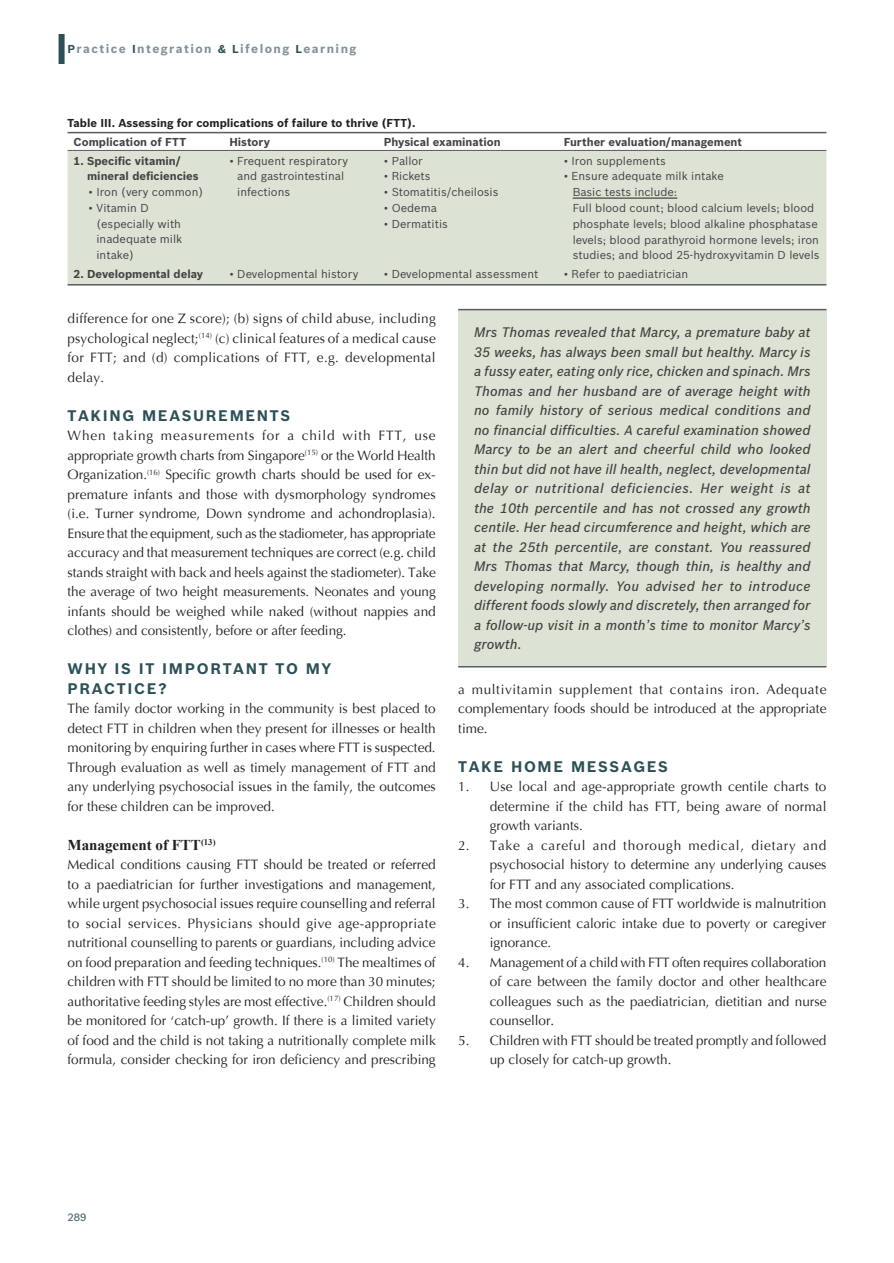
<style>
.page{position:relative;width:894px;height:1263px;background:#fff}
.page>*{position:absolute;margin:0;border:0;box-sizing:border-box;transform-origin:0 0}
.t1{font:700 15px/19.5px "Bosch Sans";letter-spacing:.11em;color:#2b5057}
.t2{font:700 15px "Times New Roman";color:#231f20}
.t3{font:13.5px/19.5px "Optima";color:#231f20;text-align:justify}
.t4{font:italic 500 13.5px/19.5px "Bosch Sans";color:#434244;text-align:justify}
.t5{font:700 12px "Bosch Sans";letter-spacing:.12em;color:#849096}
.t6{font:11.25px/15.8px "Bosch Sans";color:#434244}
.t7{font:700 11.25px/15.8px "Bosch Sans";color:#434244}
.t8{font:700 11.25px "Bosch Sans";color:#231f20}
.t9{font:500 10.5px "Bosch Sans";color:#51676e}
.s1{font-size:11.25px;color:#2b5057}
</style>
<div class="page">
<div style="left:58px;top:34px;width:7px;height:30px;background:#2b5057"></div>
<div style="left:68px;top:151px;width:758px;height:133px;background:#dde3d4"></div>
<hr style="left:68px;top:284px;width:489px;height:1px;background:#5a5b5e">
<hr style="left:557px;top:284px;width:269px;height:1px;background:#5a5b5e">
<hr style="left:68px;top:150px;width:489px;height:1px;background:#5a5b5e">
<hr style="left:557px;top:150px;width:269px;height:1px;background:#5a5b5e">
<hr style="left:68px;top:132px;width:489px;height:1px;background:#5a5b5e">
<hr style="left:557px;top:132px;width:269px;height:1px;background:#5a5b5e">
<hr style="left:572px;top:198px;width:105px;height:1px;background:#231f20">
<div style="left:458px;top:309px;width:368px;height:358px;background:#dde3d4"></div>
<hr style="left:458px;top:309px;width:368px;height:1px;background:#5a5b5e">
<hr style="left:458px;top:666px;width:368px;height:1px;background:#5a5b5e">
<p class="t5" style="left:68px;top:44px;width:290px"><span class="s1">P</span>ractice <span class="s1">I</span>ntegration <span class="s1">&amp; L</span>ifelong <span class="s1">L</span>earning</p>
<p class="t8" style="left:68px;top:117px;width:349px">Table III. Assessing for complications of failure to thrive (FTT).</p>
<p class="t7" style="left:74px;top:135px;width:114px">Complication of FTT</p>
<p class="t7" style="left:229px;top:135px;width:42px">History</p>
<p class="t7" style="left:383px;top:135px;width:118px">Physical examination</p>
<p class="t7" style="left:563px;top:135px;width:180px">Further evaluation/management</p>
<p class="t7" style="left:87px;top:153px;width:113px;text-indent:-14px">1. Specific vitamin/ mineral deficiencies</p>
<p class="t6" style="left:88px;top:185px;width:116px">• Iron (very common)</p>
<p class="t6" style="left:96px;top:200px;width:87px;text-indent:-8px">• Vitamin D (especially with inadequate milk intake)</p>
<p class="t6" style="left:563px;top:153px;width:104px">• Iron supplements</p>
<p class="t6" style="left:572px;top:169px;width:248px;text-indent:-9px">• Ensure adequate milk intake<br>Basic tests include:<br>Full blood count; blood calcium levels; blood phosphate levels; blood alkaline phosphatase levels; blood parathyroid hormone levels; iron studies; and blood 25-hydroxyvitamin D levels</p>
<p class="t6" style="left:237px;top:153px;width:112px;text-indent:-8px">• Frequent respiratory and gastrointestinal infections</p>
<p class="t6" style="left:383px;top:153px;width:41px">• Pallor</p>
<p class="t6" style="left:383px;top:169px;width:48px">• Rickets</p>
<p class="t6" style="left:383px;top:185px;width:116px">• Stomatitis/cheilosis</p>
<p class="t6" style="left:383px;top:201px;width:55px">• Oedema</p>
<p class="t6" style="left:383px;top:216px;width:66px">• Dermatitis</p>
<p class="t7" style="left:74px;top:267px;width:131px">2. Developmental delay</p>
<p class="t6" style="left:229px;top:267px;width:130px">• Developmental history</p>
<p class="t6" style="left:383px;top:267px;width:156px">• Developmental assessment</p>
<p class="t6" style="left:563px;top:267px;width:126px">• Refer to paediatrician</p>
<p class="t3" style="left:68px;top:309px;width:369px">difference for one Z score); (b) signs of child abuse, including psychological neglect;<sup>(14)</sup> (c) clinical features of a medical cause for FTT; and (d) complications of FTT, e.g. developmental delay.</p>
<p class="t1" style="left:68px;top:406px;width:224px">TAKING MEASUREMENTS</p>
<p class="t3" style="left:68px;top:426px;width:369px">When taking measurements for a child with FTT, use appropriate growth charts from Singapore<sup>(15)</sup> or the World Health Organization.<sup>(16)</sup> Specific growth charts should be used for ex&shy;premature infants and those with dysmorphology syndromes (i.e. Turner syndrome, Down syndrome and achondroplasia).<br>Ensure that the equipment, such as the stadiometer, has appropriate accuracy and that measurement techniques are correct (e.g. child stands straight with back and heels against the stadiometer). Take the average of two height measurements. Neonates and young infants should be weighed while naked (without nappies and clothes) and consistently, before or after feeding.</p>
<p class="t1" style="left:68px;top:660px;width:265px">WHY IS IT IMPORTANT TO MY<br>PRACTICE?</p>
<p class="t3" style="left:68px;top:699px;width:369px">The family doctor working in the community is best placed to detect FTT in children when they present for illnesses or health monitoring by enquiring further in cases where FTT is suspected.<br>Through evaluation as well as timely management of FTT and any underlying psychosocial issues in the family, the outcomes for these children can be improved.</p>
<p class="t2" style="left:68px;top:836px;width:149px">Management of FTT<sup>(13)</sup></p>
<p class="t3" style="left:68px;top:855px;width:369px">Medical conditions causing FTT should be treated or referred to a paediatrician for further investigations and management, while urgent psychosocial issues require counselling and referral to social services. Physicians should give age-appropriate nutritional counselling to parents or guardians, including advice on food preparation and feeding techniques.<sup>(10)</sup> The mealtimes of children with FTT should be limited to no more than 30 minutes; authoritative feeding styles are most effective.<sup>(17)</sup> Children should be monitored for ‘catch-up’ growth. If there is a limited variety of food and the child is not taking a nutritionally complete milk formula, consider checking for iron deficiency and prescribing</p>
<p class="t4" style="left:474px;top:323px;width:338px">Mrs Thomas revealed that Marcy, a premature baby at 35 weeks, has always been small but healthy. Marcy is a fussy eater, eating only rice, chicken and spinach. Mrs Thomas and her husband are of average height with no family history of serious medical conditions and no financial difficulties. A careful examination showed Marcy to be an alert and cheerful child who looked thin but did not have ill health, neglect, developmental delay or nutritional deficiencies. Her weight is at the 10th percentile and has not crossed any growth centile. Her head circumference and height, which are at the 25th percentile, are constant. You reassured Mrs Thomas that Marcy, though thin, is healthy and developing normally. You advised her to introduce different foods slowly and discretely, then arranged for a follow-up visit in a month’s time to monitor Marcy’s growth.</p>
<p class="t3" style="left:458px;top:679px;width:369px">a multivitamin supplement that contains iron. Adequate complementary foods should be introduced at the appropriate time.</p>
<p class="t1" style="left:458px;top:757px;width:211px">TAKE HOME MESSAGES</p>
<p class="t3" style="left:489px;top:777px;width:338px;text-indent:-31px">1. Use local and age-appropriate growth centile charts to determine if the child has FTT, being aware of normal growth variants.</p>
<p class="t3" style="left:489px;top:835px;width:338px;text-indent:-31px">2. Take a careful and thorough medical, dietary and psychosocial history to determine any underlying causes for FTT and any associated complications.</p>
<p class="t3" style="left:489px;top:894px;width:338px;text-indent:-31px">3. The most common cause of FTT worldwide is malnutrition or insufficient caloric intake due to poverty or caregiver ignorance.</p>
<p class="t3" style="left:489px;top:952px;width:338px;text-indent:-31px">4. Management of a child with FTT often requires collaboration of care between the family doctor and other healthcare colleagues such as the paediatrician, dietitian and nurse counsellor.</p>
<p class="t3" style="left:489px;top:1030px;width:338px;text-indent:-31px">5. Children with FTT should be treated promptly and followed up closely for catch-up growth.</p>
<p class="t9" style="left:68px;top:1212px;width:20px">289</p>
</div>
